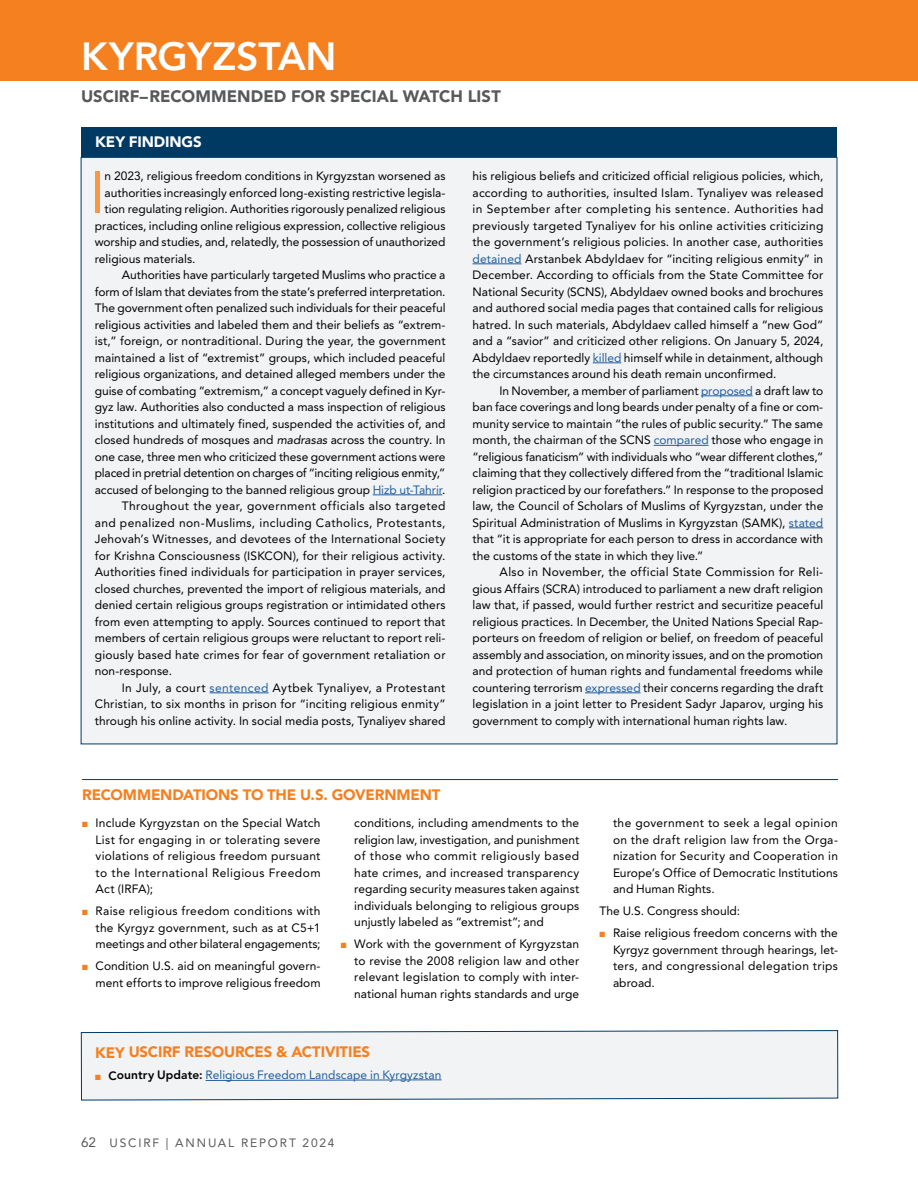
<style>
.page{position:relative;width:918px;height:1188px;background:#fff}
.page>*{position:absolute;margin:0;border:0;box-sizing:border-box;transform-origin:0 0}
.t1{font:58.65px "Avenir LT Std";color:#f89748}
.t2{font:800 39px "Avenir LT Std";color:#fff}
.t3{font:900 16.5px "Avenir LT Std";letter-spacing:.005em;color:#58595b}
.t4{font:900 15px "Avenir LT Std";letter-spacing:-.01em;color:#f58020}
.t5{font:900 15px "Avenir LT Std";letter-spacing:-.01em;color:#fff}
.t6{font:12px/16.5px "Avenir LT Std";letter-spacing:.005em;color:#000;text-align:justify}
.t7{font:12px "Avenir LT Std";letter-spacing:.035em;color:#000}
.t8{font:12px "Avenir LT Std";letter-spacing:-.015em;color:#000}
.t9{font:12px "Avenir LT Std";color:#215e9e}
.t10{font:12px "Avenir LT Std";letter-spacing:.03em;color:#000}
.t11{font:12px "Avenir LT Std";letter-spacing:.15em;color:#58595b}
.s1{font-style:italic}
.s2{color:#215e9e}
.s3{color:#f58020}
.s4{font-weight:800;color:#000}
.s5{font-size:13.5px}
</style>
<div class="page">
<div style="left:0;top:0;width:918px;height:81px;background:#f58020"></div>
<div style="left:81px;top:127px;width:756px;height:30px;background:#003a63"></div>
<div style="left:81px;top:157px;width:756px;height:587px;background:#f1f3f5"></div>
<hr style="left:373px;top:495px;width:69px;height:1px;background:#215e9e">
<hr style="left:210px;top:693px;width:59px;height:1px;background:#215e9e">
<hr style="left:473px;top:264px;width:48px;height:1px;background:#215e9e">
<svg style="left:593px;top:363px;width:28px;height:1px"></svg>
<hr style="left:701px;top:396px;width:52px;height:1px;background:#215e9e">
<hr style="left:654px;top:445px;width:55px;height:1px;background:#215e9e">
<hr style="left:789px;top:528px;width:34px;height:1px;background:#215e9e">
<hr style="left:585px;top:693px;width:56px;height:1px;background:#215e9e">
<hr style="left:82px;top:779px;width:756px;height:1px;background:#003a63">
<svg style="left:81px;top:1030px;width:757px;height:70px"></svg>
<h2 class="t2" style="left:81px;top:33px;width:257px">KYRGYZSTAN</h2>
<h3 class="t3" style="left:81px;top:87px;width:421px">USCIRF–RECOMMENDED FOR SPECIAL WATCH LIST</h3>
<p class="t5" style="left:95px;top:133px;width:108px">KEY FINDINGS</p>
<h1 class="t1" style="left:90px;top:159px;width:17px">I</h1>
<p class="t6" style="left:105px;top:168px;width:342px">n 2023, religious freedom conditions in Kyrgyzstan worsened as</p>
<p class="t6" style="left:105px;top:184px;width:342px">authorities increasingly enforced long-existing restrictive legisla-</p>
<p class="t6" style="left:105px;top:201px;width:342px">tion regulating religion. Authorities rigorously penalized religious</p>
<p class="t6" style="left:95px;top:217px;width:352px">practices, including online religious expression, collective religious</p>
<p class="t6" style="left:95px;top:234px;width:352px">worship and studies, and, relatedly, the possession of unauthorized</p>
<p class="t6" style="left:95px;top:250px;width:102px">religious materials.</p>
<p class="t6" style="left:122px;top:267px;width:325px">Authorities have particularly targeted Muslims who practice a</p>
<p class="t6" style="left:95px;top:283px;width:352px">form of Islam that deviates from the state’s preferred interpretation.</p>
<p class="t6" style="left:95px;top:300px;width:352px">The government often penalized such individuals for their peaceful</p>
<p class="t6" style="left:95px;top:316px;width:352px">religious activities and labeled them and their beliefs as “extrem-</p>
<p class="t6" style="left:95px;top:333px;width:352px">ist,” foreign, or nontraditional. During the year, the government</p>
<p class="t6" style="left:95px;top:349px;width:352px">maintained a list of “extremist” groups, which included peaceful</p>
<p class="t6" style="left:95px;top:366px;width:352px">religious organizations, and detained alleged members under the</p>
<p class="t6" style="left:95px;top:382px;width:352px">guise of combating “extremism,” a concept vaguely defined in Kyr-</p>
<p class="t6" style="left:95px;top:399px;width:352px">gyz law. Authorities also conducted a mass inspection of religious</p>
<p class="t6" style="left:95px;top:415px;width:352px">institutions and ultimately fined, suspended the activities of, and</p>
<p class="t6" style="left:95px;top:432px;width:352px">closed hundreds of mosques and <span class="s1">madrasas</span> across the country. In</p>
<p class="t6" style="left:95px;top:448px;width:352px">one case, three men who criticized these government actions were</p>
<p class="t8" style="left:95px;top:466px;width:352px">placed in pretrial detention on charges of “inciting religious enmity,”</p>
<p class="t6" style="left:95px;top:481px;width:352px">accused of belonging to the banned religious group <span class="s2">Hizb ut-Tahrir</span>.</p>
<p class="t7" style="left:122px;top:499px;width:325px">Throughout the year, government officials also targeted</p>
<p class="t7" style="left:95px;top:516px;width:352px">and penalized non-Muslims, including Catholics, Protestants,</p>
<p class="t6" style="left:95px;top:531px;width:352px">Jehovah’s Witnesses, and devotees of the International Society</p>
<p class="t6" style="left:95px;top:547px;width:352px">for Krishna Consciousness (ISKCON), for their religious activity.</p>
<p class="t6" style="left:95px;top:564px;width:352px">Authorities fined individuals for participation in prayer services,</p>
<p class="t6" style="left:95px;top:580px;width:352px">closed churches, prevented the import of religious materials, and</p>
<p class="t6" style="left:95px;top:597px;width:352px">denied certain religious groups registration or intimidated others</p>
<p class="t6" style="left:95px;top:613px;width:352px">from even attempting to apply. Sources continued to report that</p>
<p class="t6" style="left:95px;top:630px;width:352px">members of certain religious groups were reluctant to report reli-</p>
<p class="t6" style="left:95px;top:646px;width:352px">giously based hate crimes for fear of government retaliation or</p>
<p class="t6" style="left:95px;top:663px;width:79px">non-response.</p>
<p class="t10" style="left:122px;top:681px;width:325px">In July, a court <span class="s2">sentenced</span> Aytbek Tynaliyev, a Protestant</p>
<p class="t6" style="left:95px;top:696px;width:352px">Christian, to six months in prison for “inciting religious enmity”</p>
<p class="t6" style="left:95px;top:712px;width:352px">through his online activity. In social media posts, Tynaliyev shared</p>
<p class="t4" style="left:82px;top:786px;width:360px">RECOMMENDATIONS TO THE U.S. GOVERNMENT</p>
<p class="t6" style="left:473px;top:168px;width:352px">his religious beliefs and criticized official religious policies, which, according to authorities, insulted Islam. Tynaliyev was released in September after completing his sentence. Authorities had previously targeted Tynaliyev for his online activities criticizing the government’s religious policies. In another case, authorities <span class="s2">detained</span> Arstanbek Abdyldaev for “inciting religious enmity” in December. According to officials from the State Committee for National Security (SCNS), Abdyldaev owned books and brochures and authored social media pages that contained calls for religious hatred. In such materials, Abdyldaev called himself a “new God” and a “savior” and criticized other religions. On January 5, 2024, Abdyldaev reportedly <span class="s2">killed</span> himself while in detainment, although the circumstances around his death remain unconfirmed.</p>
<p class="t6" style="left:473px;top:382px;width:352px;text-indent:27px">In November, a member of parliament <span class="s2">proposed</span> a draft law to ban face coverings and long beards under penalty of a fine or com&shy;munity service to maintain “the rules of public security.” The same month, the chairman of the SCNS <span class="s2">compared</span> those who engage in “religious fanaticism” with individuals who “wear different clothes,” claiming that they collectively differed from the “traditional Islamic religion practiced by our forefathers.” In response to the proposed law, the Council of Scholars of Muslims of Kyrgyzstan, under the Spiritual Administration of Muslims in Kyrgyzstan (SAMK), <span class="s2">stated </span>that “it is appropriate for each person to dress in accordance with the customs of the state in which they live.”</p>
<p class="t6" style="left:473px;top:564px;width:352px;text-indent:27px">Also in November, the official State Commission for Reli&shy;gious Affairs (SCRA) introduced to parliament a new draft religion law that, if passed, would further restrict and securitize peaceful religious practices. In December, the United Nations Special Rap&shy;porteurs on freedom of religion or belief, on freedom of peaceful assembly and association, on minority issues, and on the promotion and protection of human rights and fundamental freedoms while countering terrorism <span class="s2">expressed</span> their concerns regarding the draft legislation in a joint letter to President Sadyr Japarov, urging his government to comply with international human rights law.</p>
<p class="t6" style="left:96px;top:815px;width:226px;text-indent:-13px"><span class="s3">■</span> Include Kyrgyzstan on the Special Watch List for engaging in or tolerating severe violations of religious freedom pursuant to the International Religious Freedom Act (IRFA);</p>
<p class="t6" style="left:96px;top:903px;width:227px;text-indent:-13px"><span class="s3">■</span> Raise religious freedom conditions with the Kyrgyz government, such as at C5+1 meetings and other bilateral engagements;</p>
<p class="t6" style="left:82px;top:958px;width:240px;text-align:right"><span class="s3">■</span> Condition U.S. aid on meaningful govern&shy;ment efforts to improve religious freedom</p>
<p class="t6" style="left:354px;top:815px;width:226px">conditions, including amendments to the religion law, investigation, and punishment of those who commit religiously based hate crimes, and increased transparency regarding security measures taken against individuals belonging to religious groups unjustly labeled as “extremist”; and</p>
<p class="t6" style="left:354px;top:936px;width:226px;text-indent:-13px"><span class="s3">■</span> Work with the government of Kyrgyzstan to revise the 2008 religion law and other relevant legislation to comply with inter&shy;national human rights standards and urge</p>
<p class="t4" style="left:95px;top:1043px;width:277px">KEY USCIRF RESOURCES &amp; ACTIVITIES</p>
<p class="t9" style="left:95px;top:1068px;width:348px"><span class="s3">■</span> <span class="s4">Country Update:</span> Religious Freedom Landscape in Kyrgyzstan</p>
<p class="t6" style="left:613px;top:815px;width:227px">the government to seek a legal opinion on the draft religion law from the Orga&shy;nization for Security and Cooperation in Europe’s Office of Democratic Institutions and Human Rights.</p>
<p class="t6" style="left:600px;top:903px;width:142px">The U.S. Congress should:</p>
<p class="t6" style="left:613px;top:925px;width:226px;text-indent:-13px"><span class="s3">■</span> Raise religious freedom concerns with the Kyrgyz government through hearings, let&shy;ters, and congressional delegation trips abroad.</p>
<p class="t11" style="left:81px;top:1136px;width:255px"><span class="s5">62</span> USCIRF | ANNUAL REPORT 2024</p>
</div>
